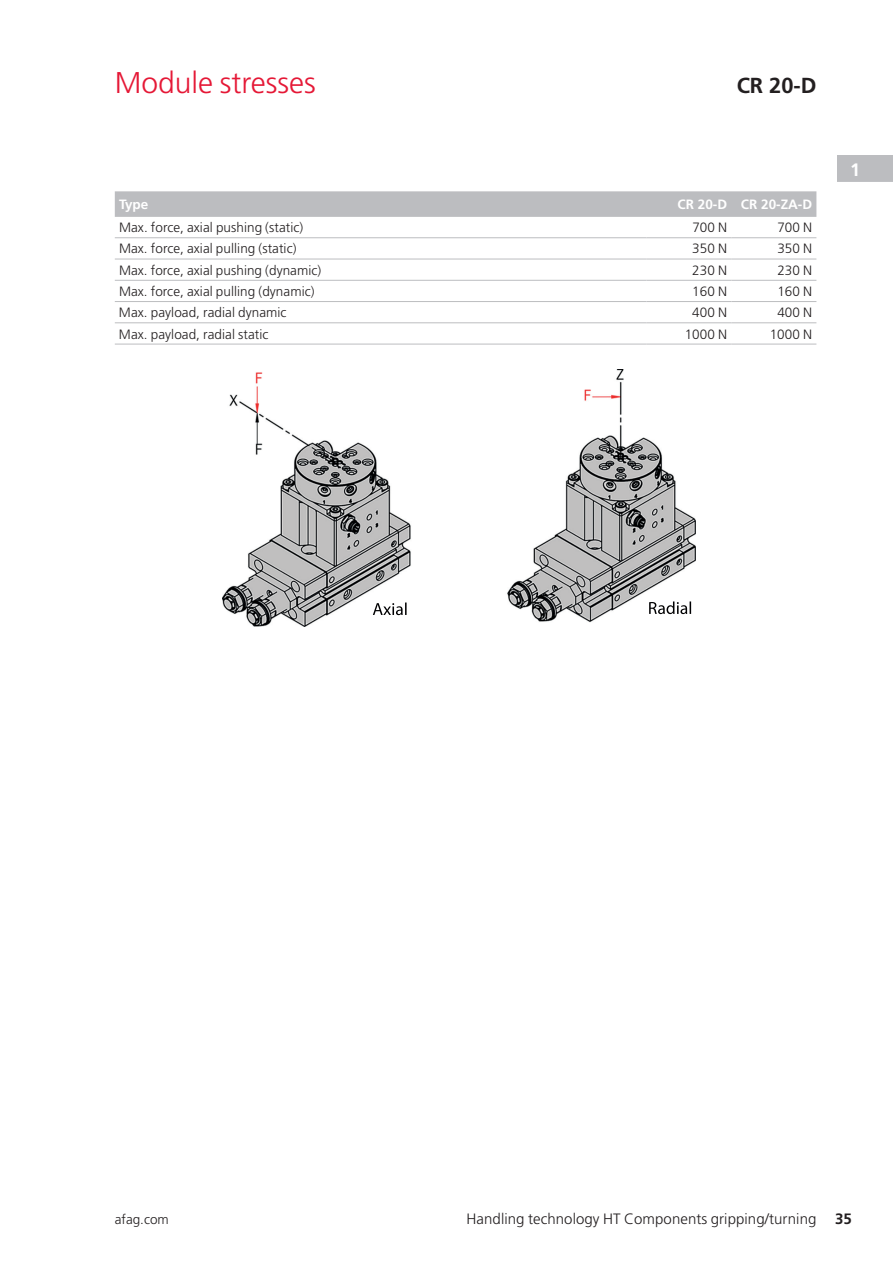
<style>
.page{position:relative;width:893px;height:1263px;background:#fff}
.page>*{position:absolute;margin:0;border:0;box-sizing:border-box;transform-origin:0 0}
.t1{font:300 30px "Frutiger LT Pro";color:#e51836}
.t2{font:700 21.75px "Frutiger LT Pro";color:#231f20}
.t3{font:700 18px "Frutiger LT Pro";color:#fff}
.t4{font:300 15px "Frutiger LT Pro";letter-spacing:.005em;color:#231f20}
.t5{font:300 13.5px "Frutiger LT Pro";letter-spacing:.005em;color:#231f20}
.t6{font:700 13.5px "Frutiger LT Pro";color:#fff}
.s1{font-weight:700}
</style>
<div class="page">
<div style="left:115px;top:191px;width:701px;height:26px;background:#bcbdc0"></div>
<hr style="left:115px;top:322px;width:531px;height:1px;background:#bcbdc0">
<hr style="left:115px;top:344px;width:531px;height:1px;background:#bcbdc0">
<hr style="left:646px;top:344px;width:85px;height:1px;background:#bcbdc0">
<hr style="left:731px;top:344px;width:85px;height:1px;background:#bcbdc0">
<hr style="left:115px;top:237px;width:531px;height:1px;background:#bcbdc0">
<hr style="left:646px;top:237px;width:85px;height:1px;background:#bcbdc0">
<hr style="left:731px;top:237px;width:85px;height:1px;background:#bcbdc0">
<hr style="left:115px;top:259px;width:531px;height:1px;background:#bcbdc0">
<hr style="left:646px;top:259px;width:85px;height:1px;background:#bcbdc0">
<hr style="left:731px;top:259px;width:85px;height:1px;background:#bcbdc0">
<hr style="left:115px;top:280px;width:531px;height:1px;background:#bcbdc0">
<hr style="left:646px;top:280px;width:85px;height:1px;background:#bcbdc0">
<hr style="left:731px;top:280px;width:85px;height:1px;background:#bcbdc0">
<hr style="left:115px;top:301px;width:531px;height:1px;background:#bcbdc0">
<hr style="left:646px;top:301px;width:85px;height:1px;background:#bcbdc0">
<hr style="left:731px;top:301px;width:85px;height:1px;background:#bcbdc0">
<hr style="left:646px;top:322px;width:85px;height:1px;background:#bcbdc0">
<hr style="left:731px;top:322px;width:85px;height:1px;background:#bcbdc0">
<img style="left:223px;top:370px;width:473px;height:257px">
<img style="left:373px;top:602px;width:34px;height:13px">
<img style="left:649px;top:601px;width:42px;height:13px">
<div style="left:837px;top:155px;width:56px;height:27px;background:#bcbdc0"></div>
<h1 class="t1" style="left:115px;top:65px;width:203px">Module stresses</h1>
<h2 class="t2" style="left:737px;top:72px;width:81px">CR 20-D</h2>
<p class="t6" style="left:119px;top:196px;width:31px">Type</p>
<p class="t6" style="left:678px;top:196px;width:136px">CR 20-D CR 20-ZA-D</p>
<p class="t5" style="left:119px;top:220px;width:186px">Max. force, axial pushing (static)</p>
<p class="t5" style="left:692px;top:220px;width:36px">700 N</p>
<p class="t5" style="left:777px;top:220px;width:36px">700 N</p>
<p class="t5" style="left:119px;top:241px;width:179px">Max. force, axial pulling (static)</p>
<p class="t5" style="left:692px;top:241px;width:36px">350 N</p>
<p class="t5" style="left:777px;top:241px;width:36px">350 N</p>
<p class="t5" style="left:119px;top:262px;width:204px">Max. force, axial pushing (dynamic)</p>
<p class="t5" style="left:692px;top:262px;width:36px">230 N</p>
<p class="t5" style="left:777px;top:262px;width:36px">230 N</p>
<p class="t5" style="left:119px;top:283px;width:197px">Max. force, axial pulling (dynamic)</p>
<p class="t5" style="left:692px;top:283px;width:36px">160 N</p>
<p class="t5" style="left:777px;top:283px;width:36px">160 N</p>
<p class="t5" style="left:119px;top:305px;width:169px">Max. payload, radial dynamic</p>
<p class="t5" style="left:692px;top:305px;width:36px">400 N</p>
<p class="t5" style="left:777px;top:305px;width:36px">400 N</p>
<p class="t5" style="left:119px;top:326px;width:151px">Max. payload, radial static</p>
<p class="t5" style="left:685px;top:326px;width:44px">1000 N</p>
<p class="t5" style="left:770px;top:326px;width:44px">1000 N</p>
<h3 class="t3" style="left:850px;top:159px;width:12px">1</h3>
<p class="t5" style="left:115px;top:1211px;width:55px">afag.com</p>
<p class="t4" style="left:466px;top:1210px;width:387px">Handling technology HT Components gripping/turning <span class="s1">35</span></p>
</div>
